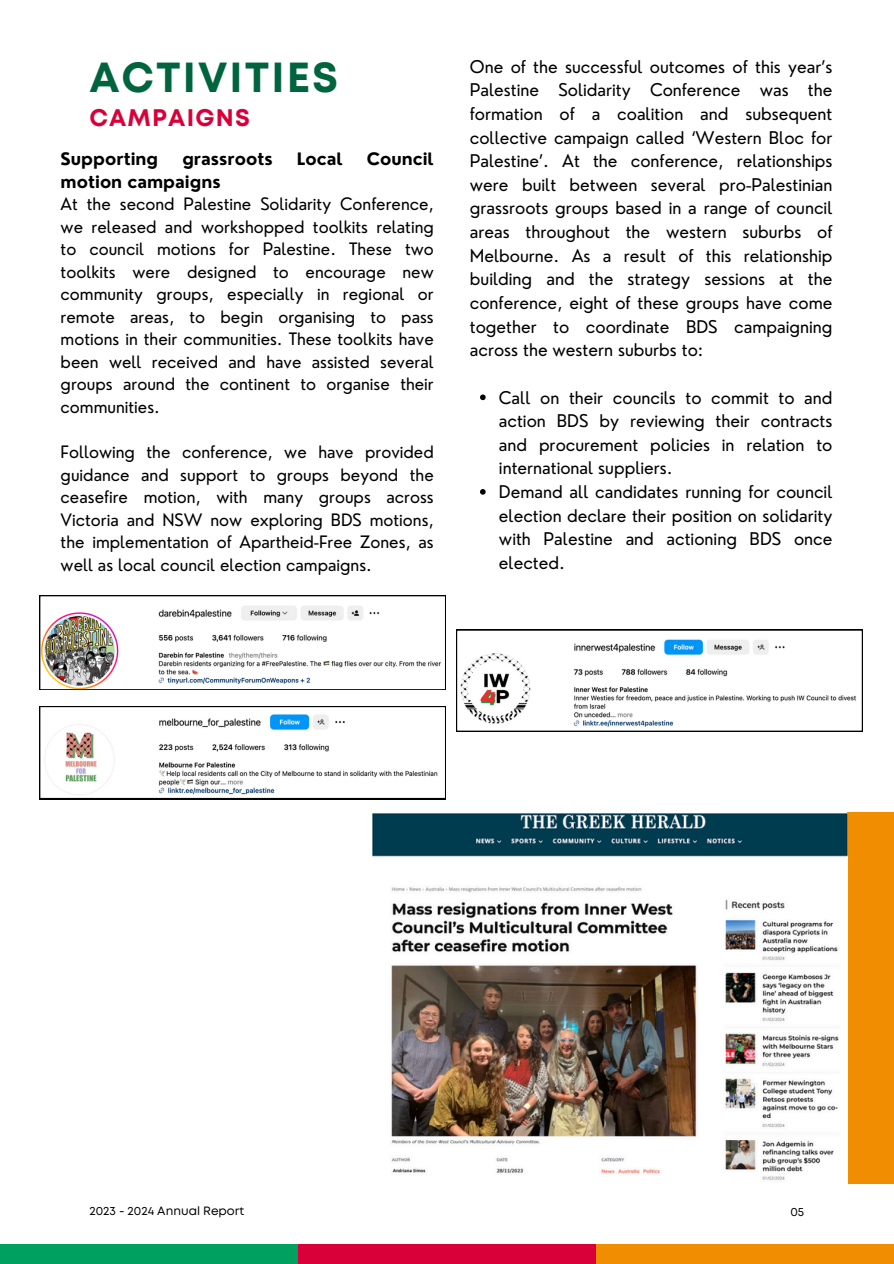
<style>
.page{position:relative;width:894px;height:1264px;background:#fff}
.page>*{position:absolute;margin:0;border:0;box-sizing:border-box;transform-origin:0 0}
.t1{font:700 42px "Mont";letter-spacing:.05em;color:#00643e}
.t2{font:700 24px "Mont";letter-spacing:.05em;color:#d9003a}
.t3{font:17.1px/23.7px "Nourd";color:#000;text-align:justify}
.t4{font:16.65px/22.5px "Nourd";color:#000}
.t5{font:700 16.65px "Nourd";color:#000}
.t6{font:12px "Mont";color:#000}
.s1{font-weight:700}
</style>
<div class="page">
<div style="left:0;top:1244px;width:298px;height:19px;background:#00a160"></div>
<div style="left:298px;top:1244px;width:298px;height:19px;background:#d9003a"></div>
<div style="left:595px;top:1244px;width:298px;height:19px;background:#f08d00"></div>
<div style="left:847px;top:812px;width:46px;height:371px;background:#f08d00"></div>
<img style="left:372px;top:813px;width:475px;height:367px">
<svg style="left:39px;top:706px;width:406px;height:93px"></svg>
<svg style="left:456px;top:629px;width:406px;height:102px"></svg>
<svg style="left:39px;top:595px;width:406px;height:94px"></svg>
<svg style="left:480px;top:394px;width:5px;height:6px"></svg>
<svg style="left:480px;top:489px;width:5px;height:5px"></svg>
<p class="t1" style="left:89px;top:62px;width:250px">ACTIVITIES</p>
<p class="t2" style="left:89px;top:109px;width:162px">CAMPAIGNS</p>
<p class="t5" style="left:61px;top:149px;width:99px">Supporting</p>
<p class="t5" style="left:182px;top:149px;width:92px">grassroots</p>
<p class="t5" style="left:297px;top:149px;width:47px">Local</p>
<p class="t5" style="left:367px;top:149px;width:68px">Council</p>
<p class="t4" style="left:61px;top:170px;width:374px"><span class="s1">motion campaigns<br></span>At the second Palestine Solidarity Conference, we released and workshopped toolkits relating to council motions for Palestine. These two toolkits were designed to encourage new community groups, especially in regional or remote areas, to begin organising to pass motions in their communities. These toolkits have been well received and have assisted several groups around the continent to organise their communities.</p>
<p class="t4" style="left:61px;top:440px;width:374px;text-align:justify">Following the conference, we have provided guidance and support to groups beyond the ceasefire motion, with many groups across Victoria and NSW now exploring BDS motions, the implementation of Apartheid-Free Zones, as well as local council election campaigns.</p>
<p class="t3" style="left:470px;top:54px;width:364px">One of the successful outcomes of this year’s Palestine Solidarity Conference was the formation of a coalition and subsequent collective campaign called ‘Western Bloc for Palestine’. At the conference, relationships were built between several pro-Palestinian grassroots groups based in a range of council areas throughout the western suburbs of Melbourne. As a result of this relationship building and the strategy sessions at the conference, eight of these groups have come together to coordinate BDS campaigning across the western suburbs to:</p>
<p class="t3" style="left:499px;top:385px;width:335px">Call on their councils to commit to and action BDS by reviewing their contracts and procurement policies in relation to international suppliers.</p>
<p class="t3" style="left:499px;top:480px;width:335px">Demand all candidates running for council election declare their position on solidarity with Palestine and actioning BDS once elected.</p>
<p class="t6" style="left:89px;top:1206px;width:156px">2023 - 2024 Annual Report</p>
<h3 class="t6" style="left:790px;top:1207px;width:15px">05</h3>
</div>
